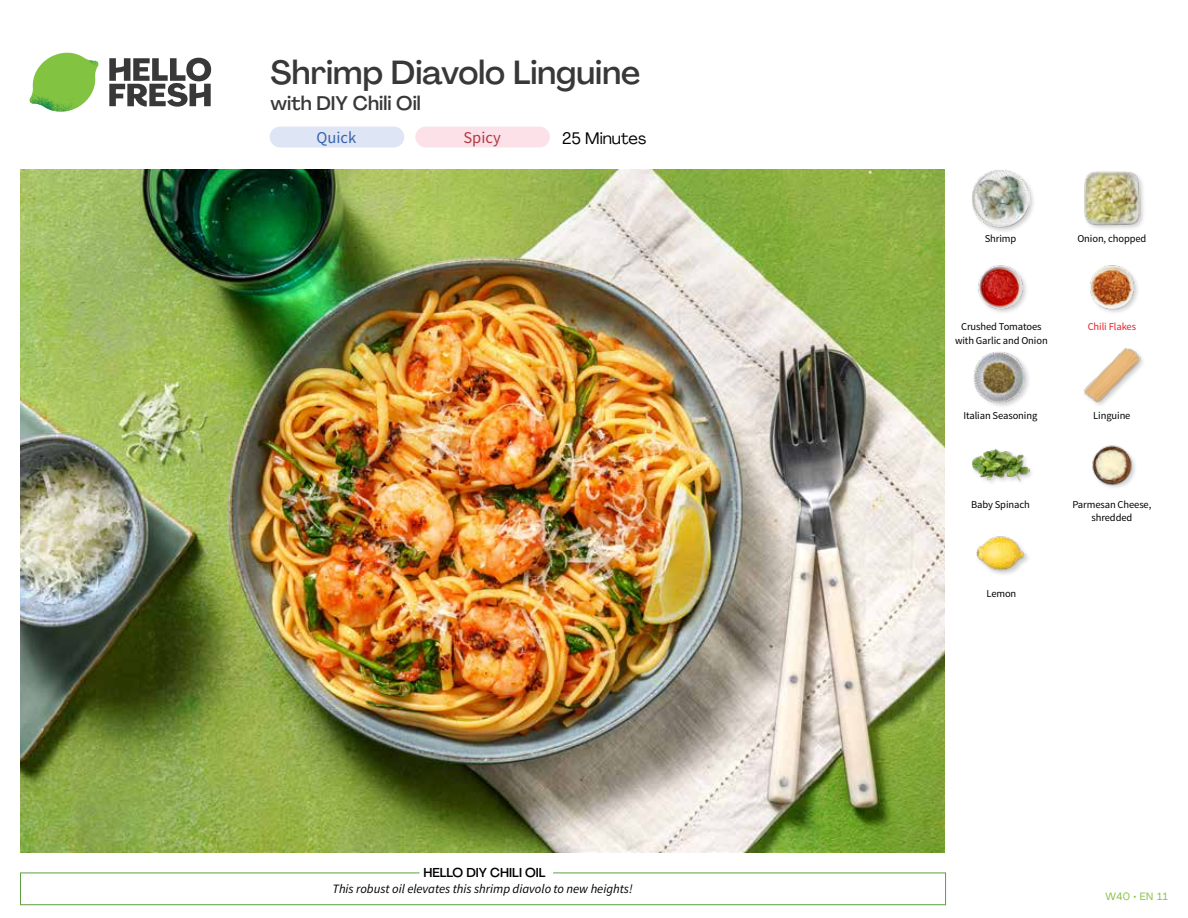
<style>
.page{position:relative;width:1188px;height:918px;background:#fff}
.page>*{position:absolute;margin:0;border:0;box-sizing:border-box;transform-origin:0 0}
.t1{font:500 33px "Agrandir";color:#383839}
.t2{font:500 19.5px "Agrandir";color:#383839}
.t3{font:16.5px "Agrandir";color:#000}
.t4{font:16.5px "Source Sans Pro";color:#3763af}
.t5{font:16.5px "Source Sans Pro";color:#b33841}
.t6{font:italic 12.75px "Source Sans Pro";color:#000}
.t7{font:500 12.75px "Agrandir";color:#000}
.t8{font:10.5px/13.5px "Source Sans Pro";letter-spacing:-.01em;color:#000;text-align:center}
.t9{font:10.5px "Source Sans Pro";letter-spacing:-.01em;color:#ed1d24}
.t10{font:10.5px "Agrandir";letter-spacing:.05em;color:#82c341}
</style>
<div class="page">
<div style="left:270px;top:127px;width:134px;height:20px;background:#dee5f4;border-radius:10px"></div>
<div style="left:415px;top:127px;width:135px;height:20px;background:#fce1e9;border-radius:10px"></div>
<svg style="left:109px;top:57px;width:102px;height:50px"></svg>
<svg style="left:34px;top:53px;width:62px;height:40px"></svg>
<img style="left:67px;top:53px;width:32px;height:26px">
<img style="left:33px;top:75px;width:59px;height:11px">
<img style="left:29px;top:79px;width:61px;height:33px">
<img style="left:65px;top:86px;width:27px;height:25px">
<div style="left:20px;top:873px;width:926px;height:32px;border:1px solid #609f43"></div>
<div style="left:420px;top:865px;width:133px;height:15px;background:#fff"></div>
<img style="left:21px;top:170px;width:924px;height:682px">
<div style="left:975px;top:536px;width:56px;height:41px;background:#000;opacity:.2"></div>
<img style="left:975px;top:536px;width:51px;height:41px">
<img style="left:1092px;top:445px;width:43px;height:43px">
<div style="left:971px;top:448px;width:64px;height:40px;background:#000;opacity:.2"></div>
<img style="left:972px;top:448px;width:57px;height:40px">
<img style="left:1083px;top:348px;width:58px;height:57px">
<div style="left:973px;top:351px;width:58px;height:58px;background:#000;opacity:.2"></div>
<img style="left:974px;top:352px;width:51px;height:50px">
<img style="left:1090px;top:265px;width:48px;height:48px">
<img style="left:978px;top:265px;width:49px;height:48px">
<div style="left:1083px;top:171px;width:63px;height:60px;background:#000;opacity:.2"></div>
<img style="left:1083px;top:171px;width:58px;height:56px">
<div style="left:971px;top:169px;width:65px;height:65px;background:#000;opacity:.2"></div>
<img style="left:972px;top:170px;width:57px;height:57px">
<h1 class="t1" style="left:271px;top:52px;width:371px">Shrimp Diavolo Linguine</h1>
<h2 class="t2" style="left:271px;top:91px;width:152px">with DIY Chili Oil</h2>
<h3 class="t5" style="left:463px;top:128px;width:39px">Spicy</h3>
<h3 class="t4" style="left:317px;top:128px;width:41px">Quick</h3>
<h3 class="t3" style="left:562px;top:128px;width:86px">25 Minutes</h3>
<p class="t7" style="left:423px;top:864px;width:124px">HELLO DIY CHILI OIL</p>
<p class="t6" style="left:333px;top:881px;width:302px">This robust oil elevates this shrimp diavolo to new heights!</p>
<p class="t8" style="left:985px;top:232px;width:33px">Shrimp</p>
<p class="t8" style="left:1077px;top:232px;width:70px">Onion, chopped</p>
<p class="t8" style="left:961px;top:320px;width:82px">Crushed Tomatoes</p>
<p class="t9" style="left:1088px;top:320px;width:50px">Chili Flakes</p>
<p class="t8" style="left:955px;top:334px;width:94px">with Garlic and Onion</p>
<p class="t8" style="left:964px;top:409px;width:75px">Italian Seasoning</p>
<p class="t8" style="left:1093px;top:409px;width:39px">Linguine</p>
<p class="t8" style="left:971px;top:498px;width:60px">Baby Spinach</p>
<p class="t8" style="left:986px;top:587px;width:31px">Lemon</p>
<p class="t8" style="left:1072px;top:498px;width:80px">Parmesan Cheese, shredded</p>
<p class="t10" style="left:1105px;top:890px;width:64px">W40 • EN 11</p>
</div>
